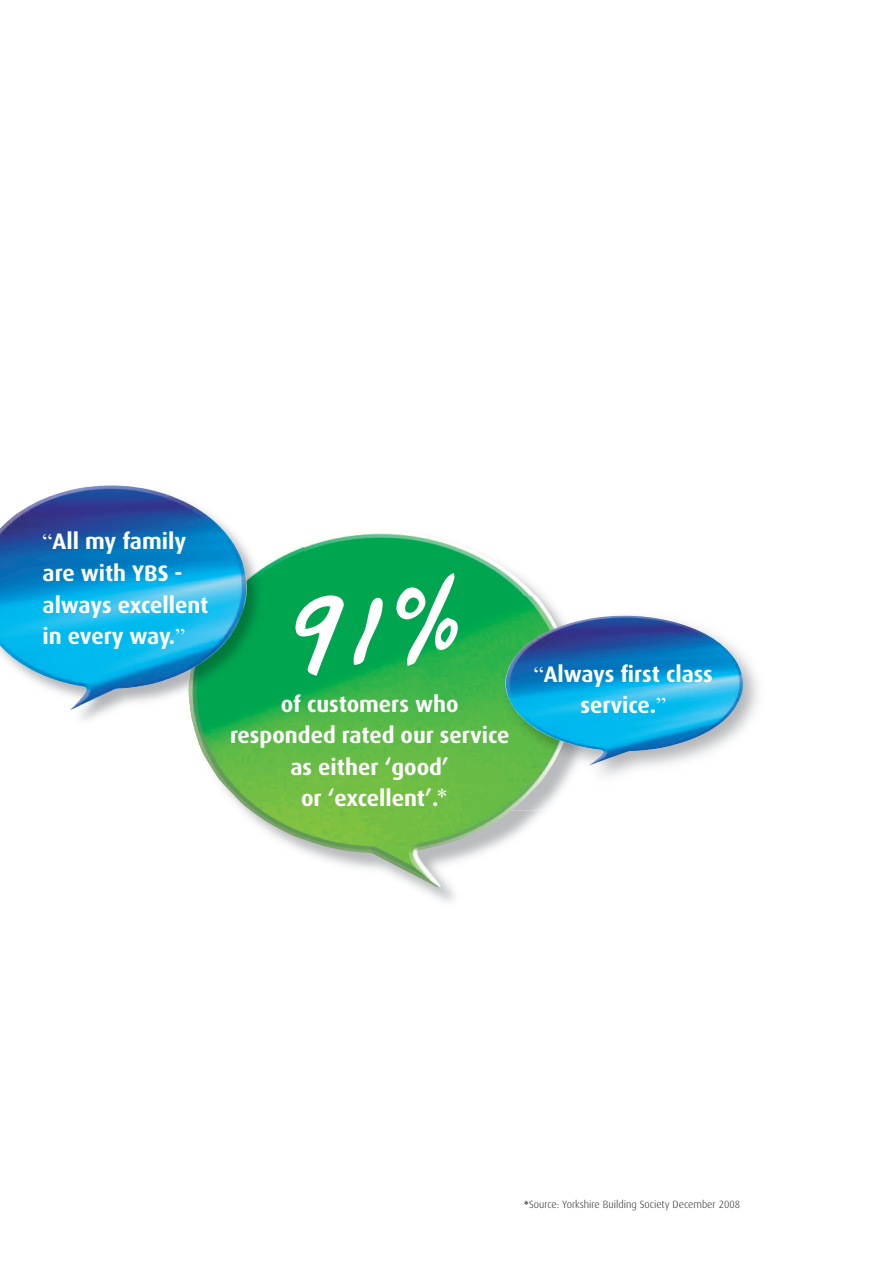
<style>
.page{position:relative;width:893px;height:1263px;background:#fff}
.page>*{position:absolute;margin:0;border:0;box-sizing:border-box;transform-origin:0 0}
.t1{font:120px "Kathryns Hand";color:#fff}
.t2{font:700 22.5px/31.5px "Dax";color:#fff}
.t3{font:22.5px "Times New Roman";color:#fff}
.t4{font:300 10.5px "Dax";color:#231f20}
.s1{font-family:"Times New Roman";font-weight:400}
</style>
<div class="page">
<img style="left:207px;top:531px;width:337px;height:357px">
<img style="left:80px;top:531px;width:224px;height:189px">
<img style="left:188px;top:543px;width:116px;height:218px">
<img style="left:0;top:485px;width:247px;height:225px">
<img style="left:450px;top:596px;width:123px;height:214px">
<img style="left:505px;top:615px;width:238px;height:150px">
<p class="t2" style="left:43px;top:528px;width:167px"><span class="s1">“</span>All my family are with YBS - always excellent in every way.<span class="s1">”</span></p>
<h1 class="t1" style="left:287px;top:553px;width:173px">91%</h1>
<p class="t2" style="left:534px;top:661px;width:181px"><span class="s1">“</span>Always first class</p>
<p class="t2" style="left:281px;top:690px;width:179px">of customers who</p>
<p class="t2" style="left:580px;top:692px;width:87px">service.<span class="s1">”</span></p>
<p class="t2" style="left:230px;top:722px;width:281px;text-align:center">responded rated our service as either ‘good’<br>or ‘excellent’.</p>
<p class="t3" style="left:436px;top:783px;width:13px">*</p>
<p class="t4" style="left:524px;top:1201px;width:218px"><span class="s1">*</span>Source: Yorkshire Building Society December 2008</p>
</div>
